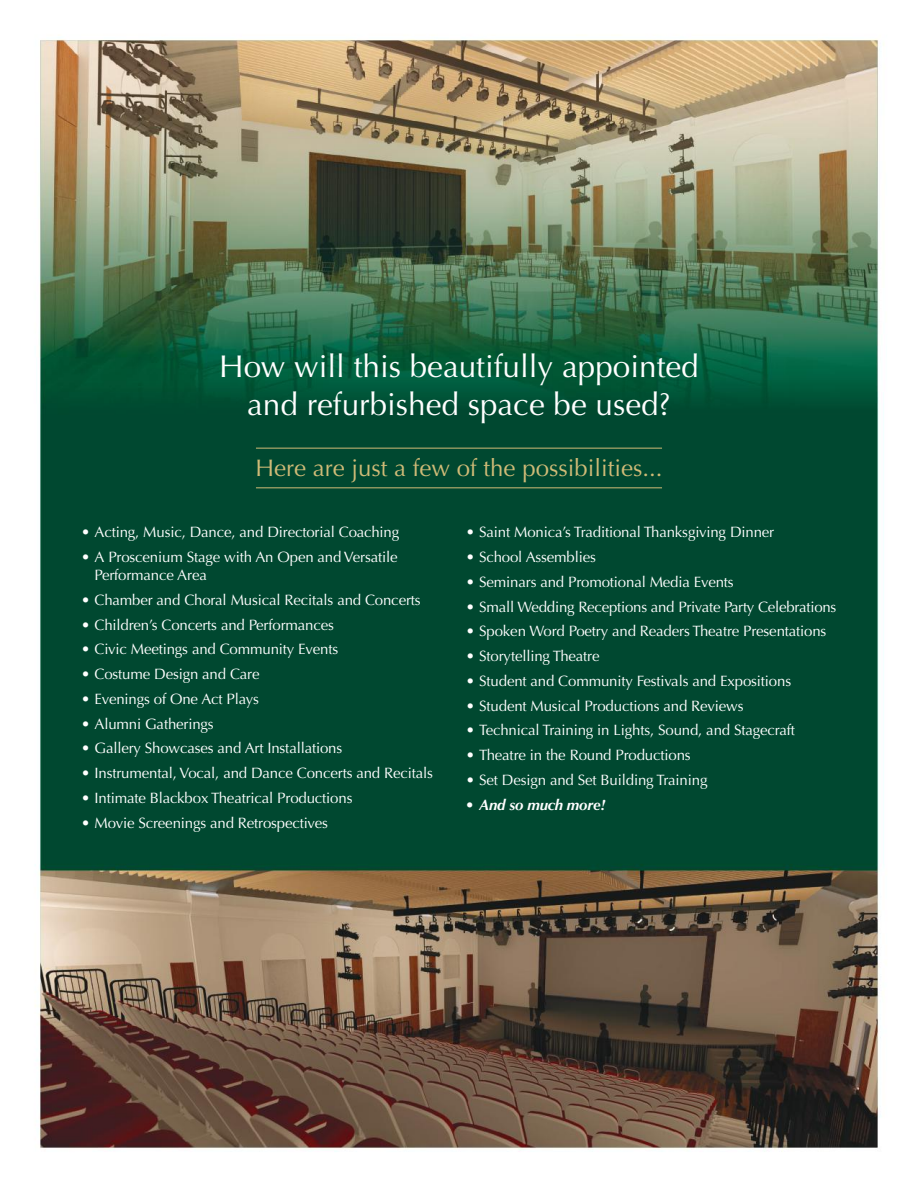
<style>
.page{position:relative;width:918px;height:1188px;background:#fff}
.page>*{position:absolute;margin:0;border:0;box-sizing:border-box;transform-origin:0 0}
.t1{font:31.5px/37.8px "Optima";color:#fff;text-align:center}
.t2{font:24px "Optima";color:#d0bb77}
.t3{font:15px/18px "Optima";letter-spacing:-.01em;color:#fff}
.t4{font:italic 700 15px "Optima";letter-spacing:-.01em;color:#fff}
</style>
<div class="page">
<img style="left:35px;top:39px;width:849px;height:1113px">
<hr style="left:256px;top:448px;width:406px;height:1px;background:#d0bb77">
<hr style="left:256px;top:487px;width:406px;height:1px;background:#d0bb77">
<h1 class="t1" style="left:219px;top:348px;width:481px">How will this beautifully appointed and refurbished space be used?</h1>
<h2 class="t2" style="left:256px;top:454px;width:408px">Here are just a few of the possibilities...</h2>
<p class="t3" style="left:81px;top:523px;width:320px">• Acting, Music, Dance, and Directorial Coaching</p>
<p class="t3" style="left:94px;top:548px;width:305px;text-indent:-14px">• A Proscenium Stage with An Open and Versatile<br>Performance Area</p>
<p class="t3" style="left:81px;top:591px;width:341px">• Chamber and Choral Musical Recitals and Concerts</p>
<p class="t3" style="left:81px;top:616px;width:254px">• Children’s Concerts and Performances</p>
<p class="t3" style="left:81px;top:640px;width:259px">• Civic Meetings and Community Events</p>
<p class="t3" style="left:81px;top:665px;width:180px">• Costume Design and Care</p>
<p class="t3" style="left:81px;top:690px;width:179px">• Evenings of One Act Plays</p>
<p class="t3" style="left:81px;top:715px;width:134px">• Alumni Gatherings</p>
<p class="t3" style="left:81px;top:739px;width:263px">• Gallery Showcases and Art Installations</p>
<p class="t3" style="left:81px;top:764px;width:354px">• Instrumental, Vocal, and Dance Concerts and Recitals</p>
<p class="t3" style="left:81px;top:789px;width:273px">• Intimate Blackbox Theatrical Productions</p>
<p class="t3" style="left:81px;top:814px;width:249px">• Movie Screenings and Retrospectives</p>
<p class="t3" style="left:466px;top:523px;width:310px">• Saint Monica’s Traditional Thanksgiving Dinner</p>
<p class="t3" style="left:466px;top:548px;width:132px">• School Assemblies</p>
<p class="t3" style="left:466px;top:573px;width:270px">• Seminars and Promotional Media Events</p>
<p class="t3" style="left:466px;top:598px;width:372px">• Small Wedding Receptions and Private Party Celebrations</p>
<p class="t3" style="left:466px;top:622px;width:362px">• Spoken Word Poetry and Readers Theatre Presentations</p>
<p class="t3" style="left:466px;top:647px;width:135px">• Storytelling Theatre</p>
<p class="t3" style="left:466px;top:672px;width:327px">• Student and Community Festivals and Expositions</p>
<p class="t3" style="left:466px;top:697px;width:279px">• Student Musical Productions and Reviews</p>
<p class="t3" style="left:466px;top:721px;width:331px">• Technical Training in Lights, Sound, and Stagecraft</p>
<p class="t3" style="left:466px;top:746px;width:226px">• Theatre in the Round Productions</p>
<p class="t3" style="left:466px;top:771px;width:243px">• Set Design and Set Building Training</p>
<p class="t4" style="left:466px;top:796px;width:141px">• And so much more!</p>
</div>
